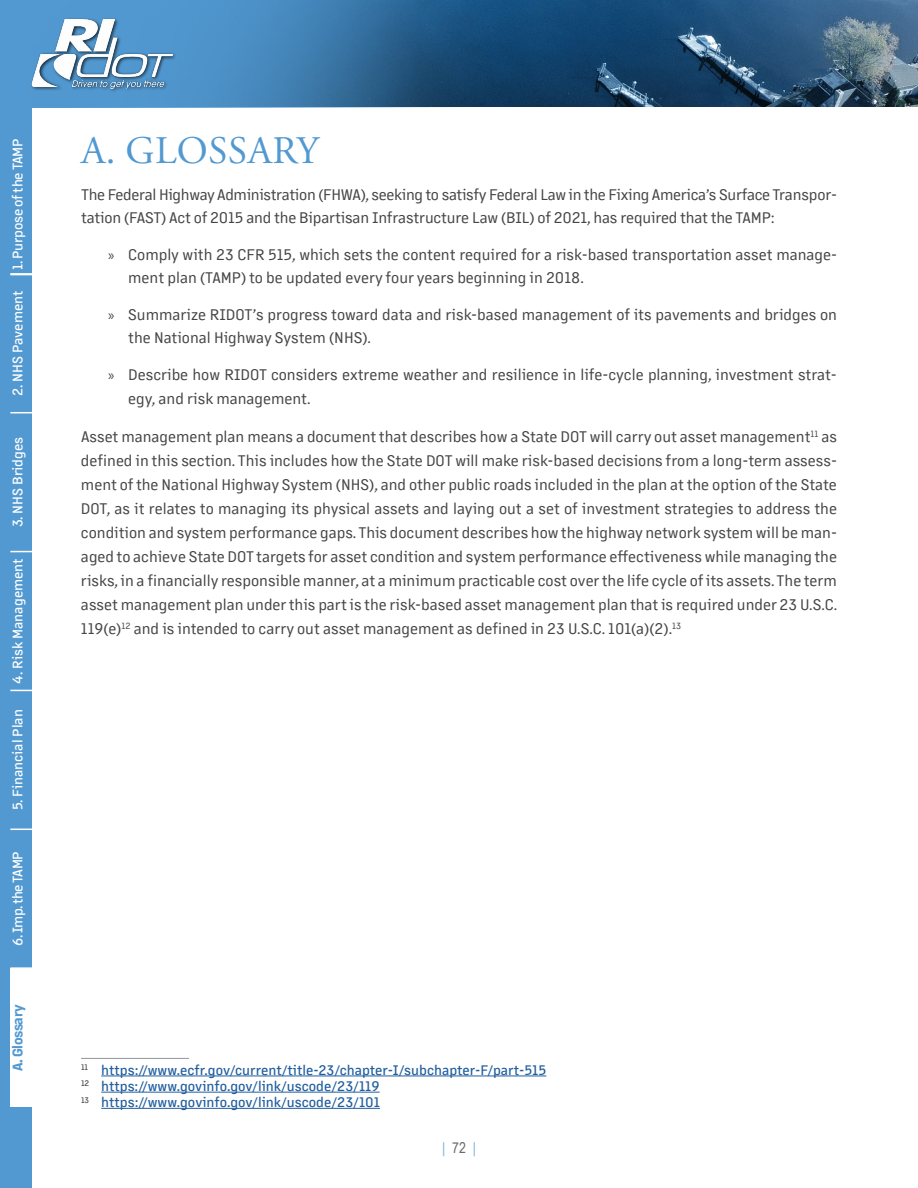
<style>
.page{position:relative;width:918px;height:1188px;background:#fff}
.page>*{position:absolute;margin:0;border:0;box-sizing:border-box;transform-origin:0 0}
.t1{font:39px "Adobe Garamond Pro";letter-spacing:.015em;color:#5299d1}
.t2{font:15px/24px "Margin MVB";color:#454545}
.t3{font:15px/23.2px "Margin MVB";letter-spacing:-.02em;color:#454545}
.t4{font:15px "Arial Narrow";color:#75adda}
.t5{font:500 13.5px/16.2px "Margin MVB";color:#215e9e}
.t6{font:500 13.5px "Margin MVB";color:#fff}
.t7{font:500 13.5px "Margin MVB";letter-spacing:-.02em;color:#fff}
.t8{font:500 13.5px "Margin MVB";letter-spacing:-.035em;color:#fff}
.t9{font:700 13.5px "Margin MVB";letter-spacing:-.035em;color:#5299d1}
.s1{font-family:"Myriad Pro"}
.s2{color:#6a6a6a}
</style>
<div class="page">
<hr style="left:81px;top:1058px;width:108px;height:1px;background:#939598">
<hr style="left:101px;top:1076px;width:445px;height:1px;background:#215e9e">
<hr style="left:101px;top:1092px;width:279px;height:1px;background:#215e9e">
<hr style="left:101px;top:1108px;width:279px;height:1px;background:#215e9e">
<div style="left:0;top:108px;width:31px;height:1080px;background:#5299d1"></div>
<div style="left:10px;top:969px;width:23px;height:138px;background:#fff"></div>
<svg style="left:10px;top:412px;width:21px;height:1px"></svg>
<svg style="left:10px;top:551px;width:21px;height:1px"></svg>
<hr style="left:10px;top:273px;width:23px;height:2px;background:#fff">
<svg style="left:10px;top:690px;width:21px;height:1px"></svg>
<svg style="left:10px;top:829px;width:21px;height:1px"></svg>
<hr style="left:10px;top:967px;width:23px;height:2px;background:#fff">
<img style="left:626px;top:0;width:292px;height:107px">
<svg style="left:0;top:0;width:626px;height:108px;background:#316c9b"></svg>
<div style="left:30px;top:17px;width:146px;height:76px;background:#000;opacity:.75"></div>
<img style="left:32px;top:20px;width:140px;height:69px">
<p class="t7" style="left:8px;top:270px;width:133px;rotate:-90deg">1. Purpose of the TAMP</p>
<p class="t6" style="left:8px;top:396px;width:107px;rotate:-90deg">2. NHS Pavement</p>
<p class="t6" style="left:8px;top:527px;width:92px;rotate:-90deg">3. NHS Bridges</p>
<p class="t6" style="left:8px;top:684px;width:127px;rotate:-90deg">4. Risk Management</p>
<p class="t6" style="left:8px;top:810px;width:103px;rotate:-90deg">5. Financial Plan</p>
<p class="t8" style="left:8px;top:946px;width:96px;rotate:-90deg">6. Imp. the TAMP</p>
<p class="t9" style="left:8px;top:1071px;width:67px;rotate:-90deg">A. Glossary</p>
<h1 class="t1" style="left:81px;top:128px;width:239px">A. GLOSSARY</h1>
<p class="t3" style="left:81px;top:182px;width:757px">The Federal Highway Administration (FHWA), seeking to satisfy Federal Law in the Fixing America’s Surface Transpor&shy;tation (FAST) Act of 2015 and the Bipartisan Infrastructure Law (BIL) of 2021, has required that the TAMP:</p>
<p class="t2" style="left:128px;top:242px;width:710px;line-height:23.2px;text-indent:-20px"><span class="s1">»</span> Comply with 23 CFR 515, which sets the content required for a risk-based transportation asset manage&shy;ment plan (TAMP) to be updated every four years beginning in 2018.</p>
<p class="t2" style="left:128px;top:302px;width:710px;line-height:23.2px;text-indent:-20px"><span class="s1">»</span> Summarize RIDOT’s progress toward data and risk-based management of its pavements and bridges on the National Highway System (NHS).</p>
<p class="t2" style="left:128px;top:362px;width:710px;text-indent:-20px"><span class="s1">»</span> Describe how RIDOT considers extreme weather and resilience in life-cycle planning, investment strat&shy;egy, and risk management.</p>
<p class="t2" style="left:81px;top:423px;width:758px;text-align:justify">Asset management plan means a document that describes how a State DOT will carry out asset management<sup>11</sup> as defined in this section. This includes how the State DOT will make risk-based decisions from a long-term assess&shy;ment of the National Highway System (NHS), and other public roads included in the plan at the option of the State DOT, as it relates to managing its physical assets and laying out a set of investment strategies to address the condition and system performance gaps. This document describes how the highway network system will be man&shy;aged to achieve State DOT targets for asset condition and system performance effectiveness while managing the risks, in a financially responsible manner, at a minimum practicable cost over the life cycle of its assets. The term asset management plan under this part is the risk-based asset management plan that is required under 23 U.S.C.<br>119(e)<sup>12</sup> and is intended to carry out asset management as defined in 23 U.S.C. 101(a)(2).<sup>13</sup></p>
<p class="t5" style="left:81px;top:1061px;width:467px"><sup>11</sup> https://www.ecfr.gov/current/title-23/chapter-I/subchapter-F/part-515<br><sup>12</sup> https://www.govinfo.gov/link/uscode/23/119<br><sup>13</sup> https://www.govinfo.gov/link/uscode/23/101</p>
<p class="t4" style="left:442px;top:1137px;width:35px">| <span class="s2">72</span> |</p>
</div>
